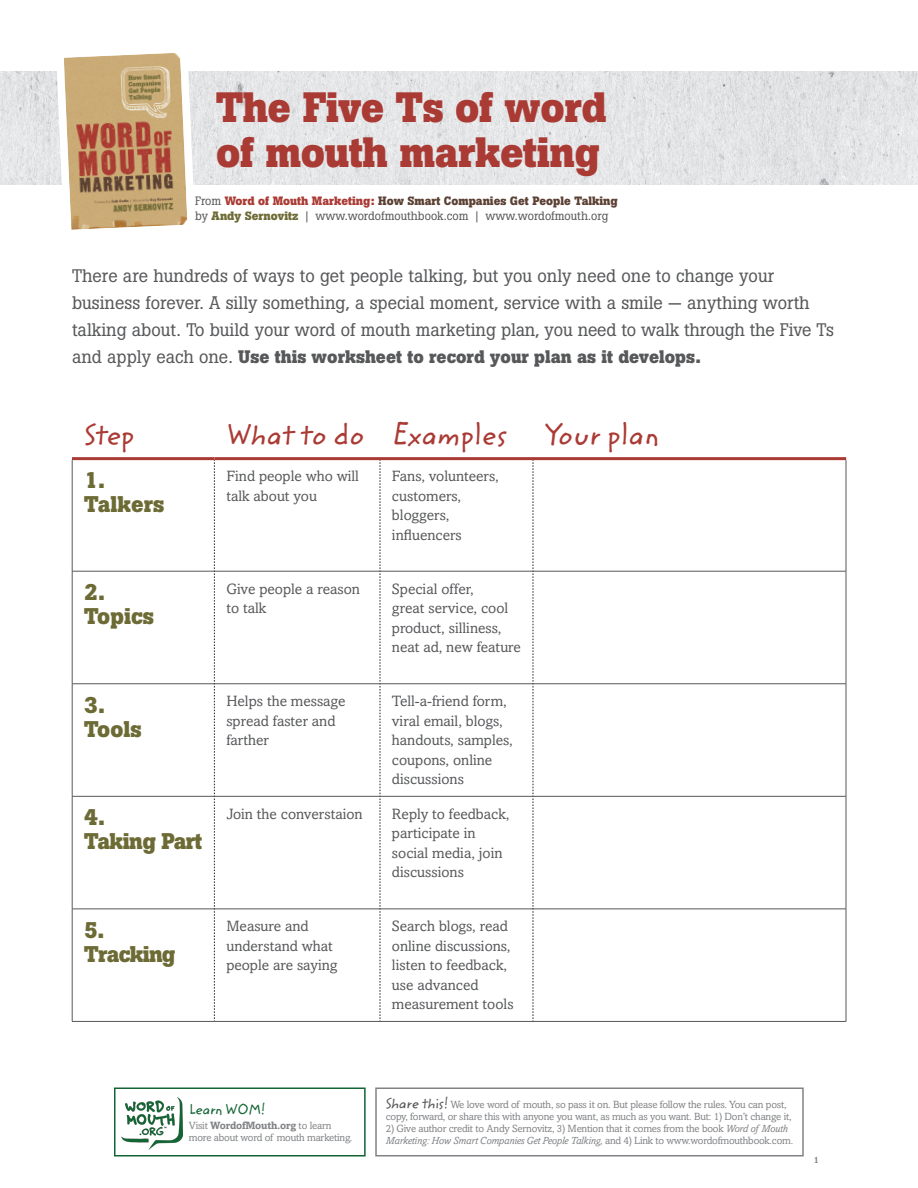
<style>
.page{position:relative;width:918px;height:1188px;background:#fff}
.page>*{position:absolute;margin:0;border:0;box-sizing:border-box;transform-origin:0 0}
.t1{font:700 42px "Boton";letter-spacing:-.01em;color:#aa3a34}
.t2{font:30px "Zemke Hand ITC Std";color:#aa3a34}
.t3{font:700 22.5px "Boton";letter-spacing:-.02em;color:#6d6b35}
.t4{font:700 22.5px "Boton";color:#6d6b35}
.t5{font:18px/27px "Boton";color:#57585a}
.t6{font:15px/19.5px "Amasis MT Std";color:#57585a}
.t7{font:15px "Zemke Hand ITC Std";letter-spacing:-.03em;color:#136434}
.t8{font:12px "Boton";color:#57585a}
.t9{font:700 12px "Boton";color:#5b4033}
.t10{font:10.5px/12px "Amasis MT Std";letter-spacing:-.02em;color:#808285}
.t11{font:700 10.5px "Amasis MT Std";letter-spacing:-.02em;color:#808285}
.t12{font:700 9px "Amasis MT Std";color:#808285}
.s1{font-weight:400;color:#57585a}
.s2{color:#aa3a34}
.s3{font-weight:700;color:#6d6b35}
.s4{font-weight:700}
.s5{font-weight:400}
.s6{font-family:"Zemke Hand ITC Std";font-size:15px;color:#57585a}
.s7{font-style:italic}
</style>
<div class="page">
<div style="left:114px;top:1088px;width:252px;height:68px;border:2px solid #136434"></div>
<img style="left:122px;top:1097px;width:61px;height:53px">
<div style="left:375px;top:1088px;width:429px;height:68px;border:2px solid #808285"></div>
<img style="left:0;top:72px;width:918px;height:113px">
<hr style="left:72px;top:457px;width:142px;height:3px;background:#aa3a34">
<hr style="left:214px;top:457px;width:166px;height:3px;background:#aa3a34">
<hr style="left:380px;top:457px;width:153px;height:3px;background:#aa3a34">
<hr style="left:533px;top:457px;width:313px;height:3px;background:#aa3a34">
<hr style="left:846px;top:460px;width:1px;height:111px;background:#57585a">
<hr style="left:846px;top:571px;width:1px;height:113px;background:#57585a">
<hr style="left:846px;top:684px;width:1px;height:112px;background:#57585a">
<hr style="left:846px;top:797px;width:1px;height:112px;background:#57585a">
<hr style="left:846px;top:909px;width:1px;height:112px;background:#57585a">
<hr style="left:72px;top:571px;width:142px;height:1px;background:#57585a">
<hr style="left:215px;top:571px;width:165px;height:1px;background:#57585a">
<hr style="left:380px;top:571px;width:153px;height:1px;background:#57585a">
<hr style="left:533px;top:571px;width:313px;height:1px;background:#57585a">
<hr style="left:72px;top:684px;width:142px;height:1px;background:#57585a">
<hr style="left:215px;top:684px;width:165px;height:1px;background:#57585a">
<hr style="left:380px;top:684px;width:153px;height:1px;background:#57585a">
<hr style="left:533px;top:684px;width:313px;height:1px;background:#57585a">
<hr style="left:72px;top:796px;width:142px;height:1px;background:#57585a">
<hr style="left:215px;top:796px;width:165px;height:1px;background:#57585a">
<hr style="left:380px;top:796px;width:153px;height:1px;background:#57585a">
<hr style="left:533px;top:796px;width:313px;height:1px;background:#57585a">
<hr style="left:72px;top:909px;width:142px;height:1px;background:#57585a">
<hr style="left:215px;top:909px;width:165px;height:1px;background:#57585a">
<hr style="left:380px;top:909px;width:153px;height:1px;background:#57585a">
<hr style="left:533px;top:909px;width:313px;height:1px;background:#57585a">
<hr style="left:72px;top:1021px;width:142px;height:1px;background:#57585a">
<hr style="left:214px;top:1021px;width:166px;height:1px;background:#57585a">
<hr style="left:380px;top:1021px;width:153px;height:1px;background:#57585a">
<hr style="left:533px;top:1021px;width:313px;height:1px;background:#57585a">
<hr style="left:72px;top:460px;width:1px;height:111px;background:#57585a">
<hr style="left:72px;top:571px;width:1px;height:113px;background:#57585a">
<hr style="left:72px;top:684px;width:1px;height:112px;background:#57585a">
<hr style="left:72px;top:797px;width:1px;height:112px;background:#57585a">
<hr style="left:72px;top:909px;width:1px;height:112px;background:#57585a">
<svg style="left:214px;top:460px;width:1px;height:561px"></svg>
<svg style="left:533px;top:460px;width:1px;height:561px"></svg>
<svg style="left:380px;top:460px;width:1px;height:561px"></svg>
<svg style="left:52px;top:53px;width:147px;height:177px"></svg>
<h1 class="t1" style="left:216px;top:83px;width:392px">The Five Ts of word</h1>
<h1 class="t1" style="left:216px;top:128px;width:385px">of mouth marketing</h1>
<p class="t9" style="left:195px;top:194px;width:424px"><span class="s1">From</span> <span class="s2">Word of Mouth Marketing:</span> How Smart Companies Get People Talking</p>
<p class="t8" style="left:195px;top:209px;width:415px">by <span class="s3">Andy Sernovitz</span> | www.wordofmouthbook.com | www.wordofmouth.org</p>
<p class="t5" style="left:72px;top:262px;width:763px">There are hundreds of ways to get people talking, but you only need one to change your business forever. A silly something, a special moment, service with a smile — anything worth talking about. To build your word of mouth marketing plan, you need to walk through the Five Ts and apply each one. <span class="s4">Use this worksheet to record your plan as it develops.</span></p>
<p class="t2" style="left:84px;top:413px;width:52px">Step</p>
<p class="t2" style="left:226px;top:413px;width:140px">What to do</p>
<p class="t2" style="left:392px;top:413px;width:117px">Examples</p>
<p class="t2" style="left:545px;top:413px;width:116px">Your plan</p>
<p class="t3" style="left:84px;top:467px;width:23px">1.</p>
<p class="t4" style="left:84px;top:491px;width:82px">Talkers</p>
<p class="t6" style="left:226px;top:466px;width:134px">Find people who will talk about you</p>
<p class="t6" style="left:392px;top:466px;width:108px">Fans, volunteers, customers, bloggers, influencers</p>
<p class="t3" style="left:84px;top:579px;width:23px">2.</p>
<p class="t3" style="left:84px;top:603px;width:71px">Topics</p>
<p class="t6" style="left:226px;top:579px;width:135px">Give people a reason to talk</p>
<p class="t6" style="left:392px;top:579px;width:130px">Special offer,<br>great service, cool product, silliness, neat ad, new feature</p>
<p class="t3" style="left:84px;top:692px;width:23px">3.</p>
<p class="t3" style="left:84px;top:716px;width:59px">Tools</p>
<p class="t6" style="left:226px;top:691px;width:121px">Helps the message spread faster and farther</p>
<p class="t6" style="left:392px;top:691px;width:122px">Tell-a-friend form, viral email, blogs, handouts, samples, coupons, online discussions</p>
<p class="t3" style="left:84px;top:804px;width:23px">4.</p>
<p class="t3" style="left:84px;top:828px;width:120px">Taking Part</p>
<p class="t6" style="left:226px;top:804px;width:138px">Join the converstaion</p>
<p class="t6" style="left:392px;top:804px;width:119px">Reply to feedback, participate in social media, join discussions</p>
<p class="t3" style="left:84px;top:917px;width:22px">5.</p>
<p class="t3" style="left:84px;top:941px;width:93px">Tracking</p>
<p class="t6" style="left:226px;top:917px;width:113px">Measure and understand what people are saying</p>
<p class="t6" style="left:392px;top:917px;width:123px">Search blogs, read online discussions, listen to feedback, use advanced measurement tools</p>
<p class="t7" style="left:189px;top:1098px;width:79px">Learn WOM!</p>
<p class="t11" style="left:189px;top:1119px;width:144px"><span class="s5">Visit</span> WordofMouth.org <span class="s5">to learn</span></p>
<p class="t10" style="left:189px;top:1131px;width:165px">more about word of mouth marketing.</p>
<p class="t10" style="left:386px;top:1099px;width:407px"><span class="s6">Share this!</span> We love word of mouth, so pass it on. But please follow the rules. You can post, copy, forward, or share this with anyone you want, as much as you want. But: 1) Don’t change it,</p>
<p class="t10" style="left:386px;top:1123px;width:409px">2) Give author credit to Andy Sernovitz, 3) Mention that it comes from the book <span class="s7">Word of Mouth<br>Marketing: How Smart Companies Get People Talking,</span> and 4) Link to www.wordofmouthbook.com.</p>
<p class="t12" style="left:814px;top:1154px;width:7px">1</p>
</div>
